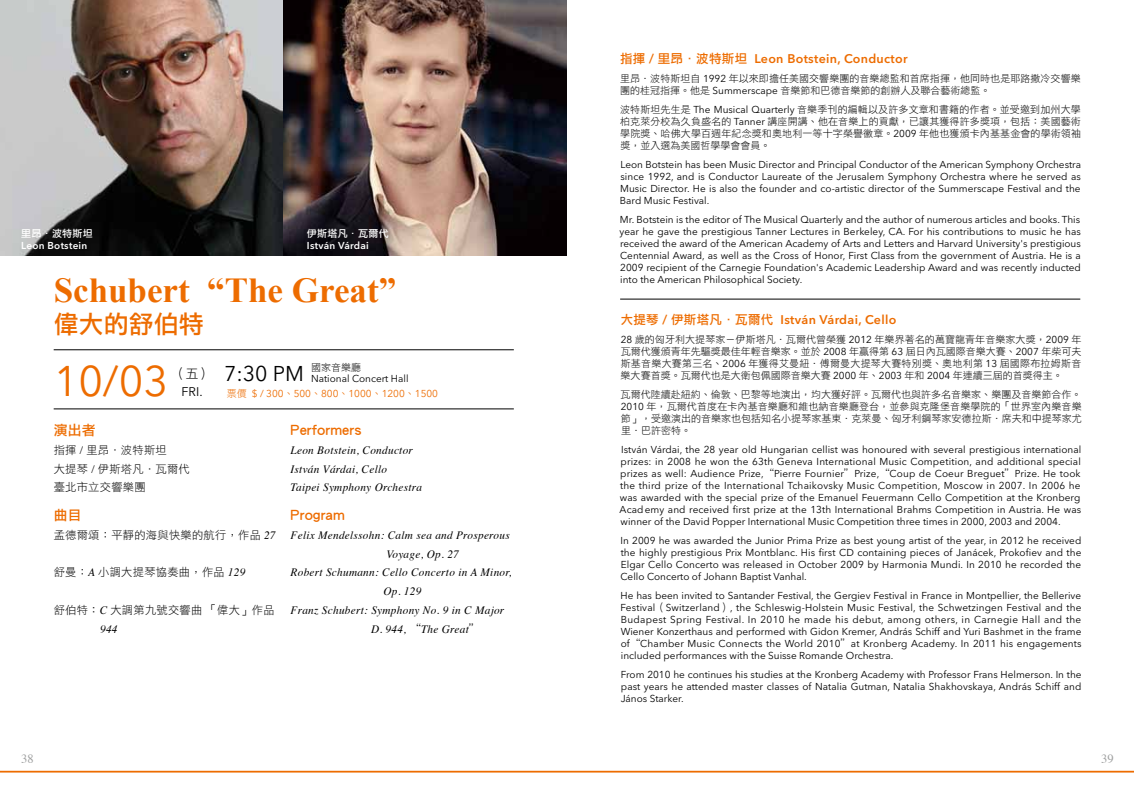
<style>
.page{position:relative;width:1134px;height:808px;background:#fff}
.page>*{position:absolute;margin:0;border:0;box-sizing:border-box;transform-origin:0 0}
.t1{font:42.5px "Avenir Next LT Pro";color:#ed6c00}
.t2{font:700 35px "Times New Roman";color:#ed6c00}
.t3{font:25px "Li Hei Pro";color:#ed6c00}
.t4{font:21.25px "Avenir Next LT Pro";color:#000}
.t5{font:13.75px "Li Hei Pro";color:#ed6c00}
.t6{font:600 12.5px "Avenir Next LT Pro";letter-spacing:.025em;color:#ed6c00}
.t7{font:12.5px/17.5px "Avenir Next LT Pro";color:#000;text-align:center}
.t8{font:12.5px "Times";color:#9fa0a0}
.t9{font:italic 11.25px/18.8px "Times";letter-spacing:.025em;color:#000}
.t10{font:11.25px/18.8px "DF Li Hei Std W3";letter-spacing:.025em;color:#000}
.t11{font:10px/12px "Avenir Next LT Pro";color:#000;text-align:justify}
.t12{font:10px/12px "DF Li Hei Std W3";color:#000;text-align:justify}
.t13{font:600 10px/12px "Avenir Next LT Pro";letter-spacing:.025em;color:#fff}
.t14{font:10px "Avenir Next LT Pro";color:#ed6c00}
.s1{font-family:"DF Li Hei Std W5";font-weight:400}
.s2{font-family:"DF Li Hei Std W3"}
.s3{font-family:"Times";font-style:italic}
.s4{font-family:"DF Li Hei Std W3";font-style:normal}
.s5{font-family:"Avenir Next LT Pro"}
</style>
<div class="page">
<hr style="left:0;top:771px;width:1134px;height:1px;background:#ed6c00">
<img style="left:0;top:0;width:567px;height:255px">
<hr style="left:54px;top:350px;width:460px;height:1px;background:#000">
<hr style="left:620px;top:299px;width:460px;height:1px;background:#000">
<hr style="left:54px;top:409px;width:460px;height:1px;background:#000">
<p class="t13" style="left:21px;top:227px;width:73px"><span class="s1">里昂．波特斯坦<br></span>Leon Botstein</p>
<p class="t13" style="left:307px;top:227px;width:83px"><span class="s1">伊斯塔凡．瓦爾代<br></span>István Várdai</p>
<p class="t2" style="left:54px;top:266px;width:344px">Schubert “The Great”</p>
<p class="t3" style="left:54px;top:312px;width:151px">偉大的舒伯特</p>
<p class="t1" style="left:54px;top:356px;width:116px">10/03</p>
<p class="t7" style="left:173px;top:365px;width:39px"><span class="s2">（五）<br></span>FRI.</p>
<p class="t4" style="left:224px;top:361px;width:81px">7:30 PM</p>
<p class="t11" style="left:311px;top:362px;width:99px;line-height:11.2px"><span class="s2">國家音樂廳<br></span>National Concert Hall</p>
<p class="t14" style="left:227px;top:388px;width:213px"><span class="s2">票價</span> $ / 300<span class="s2">、</span>500<span class="s2">、</span>800<span class="s2">、</span>1000<span class="s2">、</span>1200<span class="s2">、</span>1500</p>
<p class="t5" style="left:54px;top:423px;width:43px">演出者</p>
<p class="t10" style="left:54px;top:440px;width:138px">指揮 <span class="s3">/</span> 里昂．波特斯坦<br>大提琴 <span class="s3">/</span> 伊斯塔凡．瓦爾代臺北市立交響樂團</p>
<p class="t5" style="left:54px;top:508px;width:29px">曲目</p>
<p class="t10" style="left:54px;top:525px;width:223px">孟德爾頌：平靜的海與快樂的航行，作品 <span class="s3">27</span></p>
<p class="t10" style="left:54px;top:563px;width:193px">舒曼：<span class="s3">A</span> 小調大提琴協奏曲，作品 <span class="s3">129</span></p>
<p class="t10" style="left:100px;top:600px;width:176px;text-indent:-46px">舒伯特：<span class="s3">C</span> 大調第九號交響曲「偉大」作品<br><span class="s3">944</span></p>
<p class="t5" style="left:291px;top:423px;width:72px">Performers</p>
<p class="t9" style="left:291px;top:440px;width:133px">Leon Botstein, Conductor<br>István Várdai, Cello<br>Taipei Symphony Orchestra</p>
<p class="t5" style="left:291px;top:508px;width:56px">Program</p>
<p class="t9" style="left:291px;top:525px;width:221px">Felix Mendelssohn: Calm sea and Prosperous</p>
<p class="t9" style="left:386px;top:544px;width:74px">Voyage, Op. 27</p>
<p class="t9" style="left:291px;top:563px;width:223px">Robert Schumann: Cello Concerto in A Minor,</p>
<p class="t9" style="left:383px;top:581px;width:39px">Op. 129</p>
<p class="t9" style="left:291px;top:600px;width:215px">Franz Schubert: Symphony No. 9 in C Major</p>
<p class="t9" style="left:371px;top:619px;width:111px">D. 944, <span class="s4">“</span>The Great<span class="s4">”</span></p>
<p class="t6" style="left:620px;top:51px;width:289px"><span class="s1">指揮</span> / <span class="s1">里昂．波特斯坦</span> Leon Botstein, Conductor</p>
<p class="t12" style="left:620px;top:72px;width:462px">里昂．波特斯坦自 <span class="s5">1992</span> 年以來即擔任美國交響樂團的音樂總監和首席指揮，他同時也是耶路撒冷交響樂團的桂冠指揮。他是 <span class="s5">Summerscape</span> 音樂節和巴德音樂節的創辦人及聯合藝術總監。</p>
<p class="t12" style="left:620px;top:103px;width:462px">波特斯坦先生是 <span class="s5">The Musical Quarterly</span> 音樂季刊的編輯以及許多文章和書籍的作者。並受邀到加州大學柏克萊分校為久負盛名的 <span class="s5">Tanner</span> 講座開講、他在音樂上的貢獻，已讓其獲得許多獎項，包括：美國藝術學院獎、哈佛大學百週年紀念獎和奧地利一等十字榮譽徽章。<span class="s5">2009</span> 年他也獲頒卡內基基金會的學術領袖獎，並入選為美國哲學學會會員。</p>
<p class="t11" style="left:620px;top:158px;width:463px">Leon Botstein has been Music Director and Principal Conductor of the American Symphony Orchestra since 1992, and is Conductor Laureate of the Jerusalem Symphony Orchestra where he served as Music Director. He is also the founder and co-artistic director of the Summerscape Festival and the Bard Music Festival.</p>
<p class="t11" style="left:619px;top:213px;width:463px">Mr. Botstein is the editor of The Musical Quarterly and the author of numerous articles and books. This year he gave the prestigious Tanner Lectures in Berkeley, CA. For his contributions to music he has received the award of the American Academy of Arts and Letters and Harvard University's prestigious Centennial Award, as well as the Cross of Honor, First Class from the government of Austria. He is a 2009 recipient of the Carnegie Foundation's Academic Leadership Award and was recently inducted into the American Philosophical Society.</p>
<p class="t6" style="left:621px;top:312px;width:277px"><span class="s1">大提琴</span> / <span class="s1">伊斯塔凡．瓦爾代</span> István Várdai, Cello</p>
<p class="t12" style="left:621px;top:333px;width:462px"><span class="s5">28</span> 歲的匈牙利大提琴家－伊斯塔凡．瓦爾代曾榮獲 <span class="s5">2012</span> 年樂界著名的萬寶龍青年音樂家大獎，<span class="s5">2009</span> 年瓦爾代獲頒青年先驅獎最佳年輕音樂家。並於 <span class="s5">2008</span> 年贏得第 <span class="s5">63</span> 屆日內瓦國際音樂大賽、<span class="s5">2007</span> 年柴可夫斯基音樂大賽第三名、<span class="s5">2006</span> 年獲得艾曼紐．傅爾曼大提琴大賽特別獎、奧地利第 <span class="s5">13</span> 屆國際布拉姆斯音樂大賽首獎。瓦爾代也是大衛包佩國際音樂大賽 <span class="s5">2000</span> 年、<span class="s5">2003</span> 年和 <span class="s5">2004</span> 年連續三屆的首獎得主。</p>
<p class="t12" style="left:621px;top:388px;width:463px">瓦爾代陸續赴紐約、倫敦、巴黎等地演出，均大獲好評。瓦爾代也與許多名音樂家、樂團及音樂節合作。<span class="s5">2010</span> 年，瓦爾代首度在卡內基音樂廳和維也納音樂廳登台，並參與克隆堡音樂學院的「世界室內樂音樂節」，受邀演出的音樂家也包括知名小提琴家基東．克萊曼、匈牙利鋼琴家安德拉斯．席夫和中提琴家尤里．巴許密特。</p>
<p class="t11" style="left:620px;top:443px;width:463px">István Várdai, the 28 year old Hungarian cellist was honoured with several prestigious international prizes: in 2008 he won the 63th Geneva International Music Competition, and additional special prizes as well: Audience Prize,<span class="s2">“</span>Pierre Fournier<span class="s2">”</span>Prize,<span class="s2">“</span>Coup de Coeur Breguet<span class="s2">”</span>Prize. He took the third prize of the International Tchaikovsky Music Competition, Moscow in 2007. In 2006 he was awarded with the special prize of the Emanuel Feuermann Cello Competition at the Kronberg Academy and received first prize at the 13th International Brahms Competition in Austria. He was winner of the David Popper International Music Competition three times in 2000, 2003 and 2004.</p>
<p class="t11" style="left:620px;top:534px;width:462px">In 2009 he was awarded the Junior Prima Prize as best young artist of the year, in 2012 he received the highly prestigious Prix Montblanc. His first CD containing pieces of Janácek, Prokofiev and the Elgar Cello Concerto was released in October 2009 by Harmonia Mundi. In 2010 he recorded the Cello Concerto of Johann Baptist Vanhal.</p>
<p class="t11" style="left:620px;top:589px;width:463px">He has been invited to Santander Festival, the Gergiev Festival in France in Montpellier, the Bellerive Festival<span class="s2">（</span>Switzerland<span class="s2">）</span>, the Schleswig-Holstein Music Festival, the Schwetzingen Festival and the Budapest Spring Festival. In 2010 he made his debut, among others, in Carnegie Hall and the Wiener Konzerthaus and performed with Gidon Kremer, András Schiff and Yuri Bashmet in the frame of<span class="s2">“</span>Chamber Music Connects the World 2010<span class="s2">”</span>at Kronberg Academy. In 2011 his engagements included performances with the Suisse Romande Orchestra.</p>
<p class="t11" style="left:621px;top:668px;width:462px">From 2010 he continues his studies at the Kronberg Academy with Professor Frans Helmerson. In the past years he attended master classes of Natalia Gutman, Natalia Shakhovskaya, András Schiff and János Starker.</p>
<p class="t8" style="left:21px;top:747px;width:14px">38</p>
<p class="t8" style="left:1101px;top:747px;width:14px">39</p>
</div>
